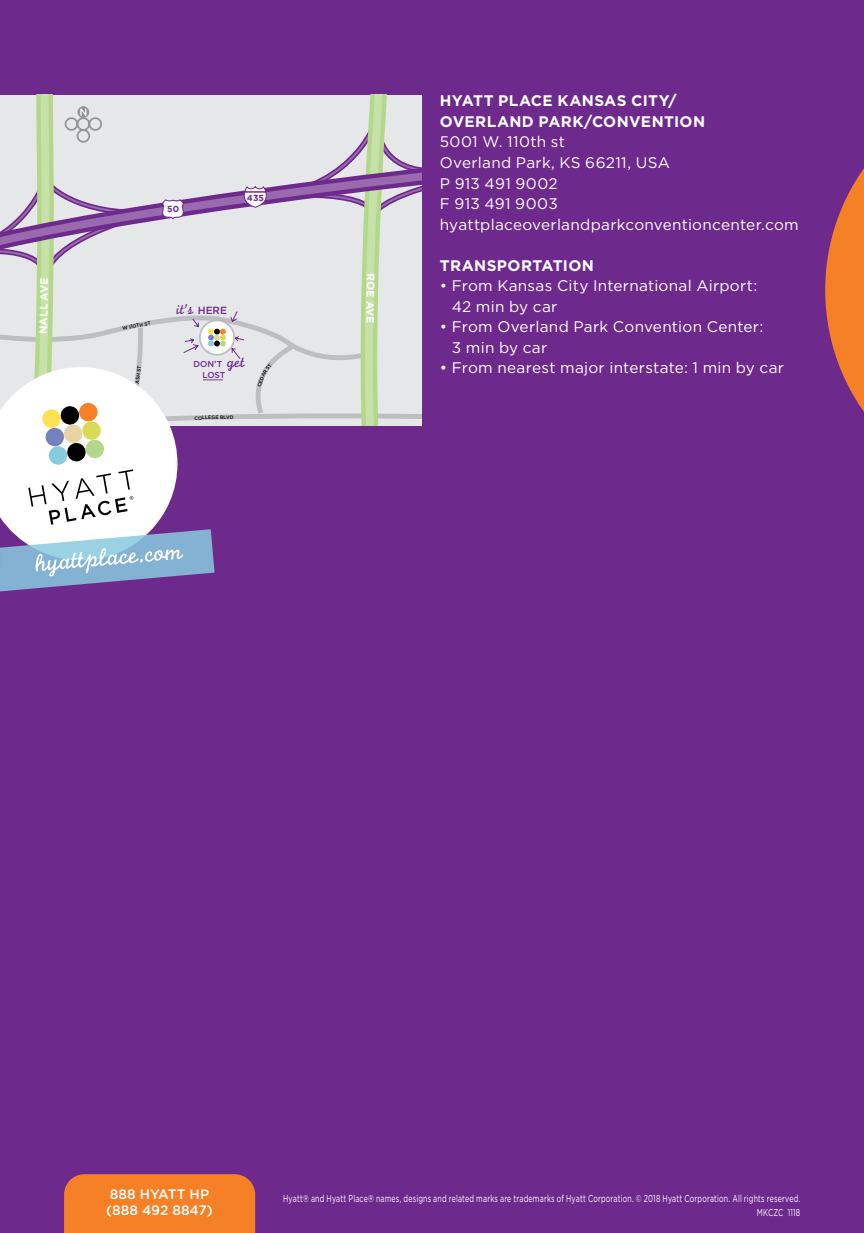
<style>
.page{position:relative;width:864px;height:1233px;background:#6e298d}
.page>*{position:absolute;margin:0;border:0;box-sizing:border-box;transform-origin:0 0}
.Body{font:15.4px/20.4px "Gotham";letter-spacing:.015em;color:#fff}
.Subhead_1-wht{font:700 15.4px/20.4px "Gotham";letter-spacing:.02em;color:#fff}
.t1{font:14.8px "Monoline Script";color:#6e298d}
.t2{font:500 13.6px/16.4px "Gotham";color:#fff}
.t3{font:700 10.8px "Gotham";color:#fff}
.t4{font:10px/14px "Gotham";letter-spacing:.025em;color:#fff;text-align:right;scale:.7 1}
.t5{font:700 8.8px "Gotham";color:#6e298d}
.t6{font:500 8.6px/10.6px "Gotham";letter-spacing:-.005em;color:#6e298d}
.t7{font:500 4.8px "Gotham";color:#000}
.s1{font-family:"Gotham";font-weight:500;font-size:10.4px}
.s2{font-size:8.8px}
.s3{font-family:"Monoline Script";font-weight:400;font-size:15.8px}
</style>
<div class="page">
<svg style="left:825px;top:168px;width:39px;height:244px"></svg>
<svg style="left:0;top:95px;width:422px;height:1138px"></svg>
<p class="t5" style="left:166px;top:204px;width:15px">1150</p>
<p class="t5" style="left:247px;top:193px;width:19px">435</p>
<p class="t3" style="left:37px;top:334px;width:58px;rotate:-89deg">NALL AVE</p>
<p class="t3" style="left:377px;top:281px;width:44px;rotate:91deg">OE AVE</p>
<p class="t1" style="left:177px;top:301px;width:52px">it’s <span class="s1">HERE</span></p>
<p class="t6" style="left:202px;top:359px;width:44px;text-indent:-9px">DON<span class="s2">’</span>T <span class="s3">get<br></span>LOST</p>
<p class="t7" style="left:205px;top:415px;width:30px;rotate:-1deg">LEGE BLVD</p>
<p class="Subhead_1-wht" style="left:440px;top:90px;width:267px">HYATT PLACE KANSAS CITY/<br>OVERLAND PARK/CONVENTION</p>
<p class="Body" style="left:440px;top:131px;width:127px">5001 W. 110th st</p>
<p class="Body" style="left:440px;top:152px;width:231px">Overland Park, KS 66211, USA</p>
<p class="Body" style="left:440px;top:173px;width:119px">P 913 491 9002</p>
<p class="Body" style="left:440px;top:193px;width:119px">F 913 491 9003</p>
<p class="Body" style="left:440px;top:214px;width:361px">hyattplaceoverlandparkconventioncenter.com</p>
<p class="Subhead_1-wht" style="left:440px;top:255px;width:156px">TRANSPORTATION</p>
<p class="Body" style="left:452px;top:275px;width:307px;text-indent:-12px">• From Kansas City International Airport:<br>42 min by car</p>
<p class="Body" style="left:452px;top:316px;width:313px;text-indent:-12px">• From Overland Park Convention Center:<br>3 min by car</p>
<p class="Body" style="left:440px;top:357px;width:346px">• From nearest major interstate: 1 min by car</p>
<p class="t2" style="left:106px;top:1186px;width:108px">888 HYATT HP (888 492 8847)</p>
<p class="t4" style="left:283px;top:1191px;width:740px">Hyatt® and Hyatt Place® names, designs and related marks are trademarks of Hyatt Corporation. © 2018 Hyatt Corporation. All rights reserved.<br>MKCZC 1118</p>
</div>
